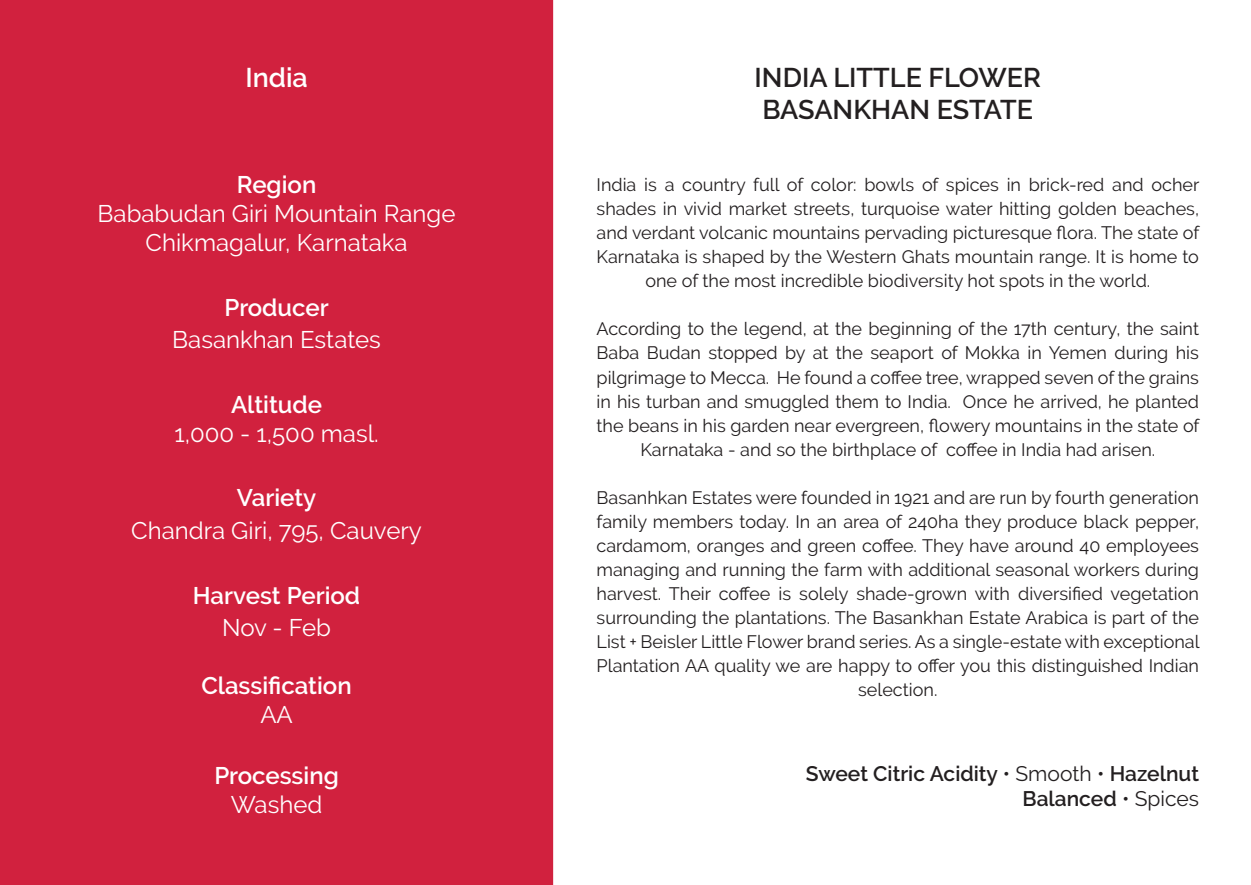
<style>
.page{position:relative;width:1251px;height:885px;background:#fff}
.page>*{position:absolute;margin:0;border:0;box-sizing:border-box;transform-origin:0 0}
.t1{font:600 27px "Raleway";color:#231f20}
.t2{font:600 27px "Raleway";color:#fff}
.t3{font:24px "Raleway";color:#fff}
.t4{font:600 24px "Raleway";color:#fff}
.t5{font:600 21px "Raleway";color:#231f20}
.t6{font:18px/24px "Raleway";color:#231f20;text-align:center}
.s1{font-weight:400}
</style>
<div class="page">
<div style="left:2px;top:2px;width:549px;height:881px;background:#d1213e"></div>
<div style="left:0;top:0;width:553px;height:884px;border:3px solid #d1213e"></div>
<p class="t2" style="left:245px;top:62px;width:64px">India</p>
<p class="t4" style="left:237px;top:171px;width:81px">Region</p>
<p class="t3" style="left:98px;top:199px;width:359px">Bababudan Giri Mountain Range</p>
<p class="t3" style="left:146px;top:228px;width:263px">Chikmagalur, Karnataka</p>
<p class="t4" style="left:224px;top:293px;width:106px">Producer</p>
<p class="t3" style="left:172px;top:325px;width:210px">Basankhan Estates</p>
<p class="t4" style="left:231px;top:390px;width:93px">Altitude</p>
<p class="t3" style="left:174px;top:419px;width:206px">1,000 - 1,500 masl.</p>
<p class="t4" style="left:237px;top:484px;width:81px">Variety</p>
<p class="t3" style="left:131px;top:516px;width:292px">Chandra Giri, 795, Cauvery</p>
<p class="t4" style="left:193px;top:581px;width:169px">Harvest Period</p>
<p class="t3" style="left:222px;top:613px;width:110px">Nov - Feb</p>
<p class="t4" style="left:201px;top:671px;width:152px">Classification</p>
<p class="t3" style="left:260px;top:700px;width:34px">AA</p>
<p class="t4" style="left:214px;top:761px;width:126px">Processing</p>
<p class="t3" style="left:231px;top:790px;width:93px">Washed</p>
<p class="t1" style="left:754px;top:62px;width:288px">INDIA LITTLE FLOWER</p>
<p class="t1" style="left:762px;top:94px;width:272px">BASANKHAN ESTATE</p>
<p class="t6" style="left:596px;top:173px;width:604px">India is a country full of color: bowls of spices in brick-red and ocher shades in vivid market streets, turquoise water hitting golden beaches, and verdant volcanic mountains pervading picturesque flora. The state of Karnataka is shaped by the Western Ghats mountain range. It is home to one of the most incredible biodiversity hot spots in the world.</p>
<p class="t6" style="left:596px;top:317px;width:604px">According to the legend, at the beginning of the 17th century, the saint Baba Budan stopped by at the seaport of Mokka in Yemen during his pilgrimage to Mecca. He found a coffee tree, wrapped seven of the grains in his turban and smuggled them to India. Once he arrived, he planted the beans in his garden near evergreen, flowery mountains in the state of Karnataka - and so the birthplace of coffee in India had arisen.</p>
<p class="t6" style="left:596px;top:485px;width:604px">Basanhkan Estates were founded in 1921 and are run by fourth generation family members today. In an area of 240ha they produce black pepper, cardamom, oranges and green coffee. They have around 40 employees managing and running the farm with additional seasonal workers during harvest. Their coffee is solely shade-grown with diversified vegetation surrounding the plantations. The Basankhan Estate Arabica is part of the List + Beisler Little Flower brand series. As a single-estate with exceptional Plantation AA quality we are happy to offer you this distinguished Indian selection.</p>
<p class="t5" style="left:805px;top:761px;width:394px">Sweet Citric Acidity <span class="s1">• Smooth •</span> Hazelnut</p>
<p class="t5" style="left:1022px;top:786px;width:178px">Balanced <span class="s1">• Spices</span></p>
</div>
